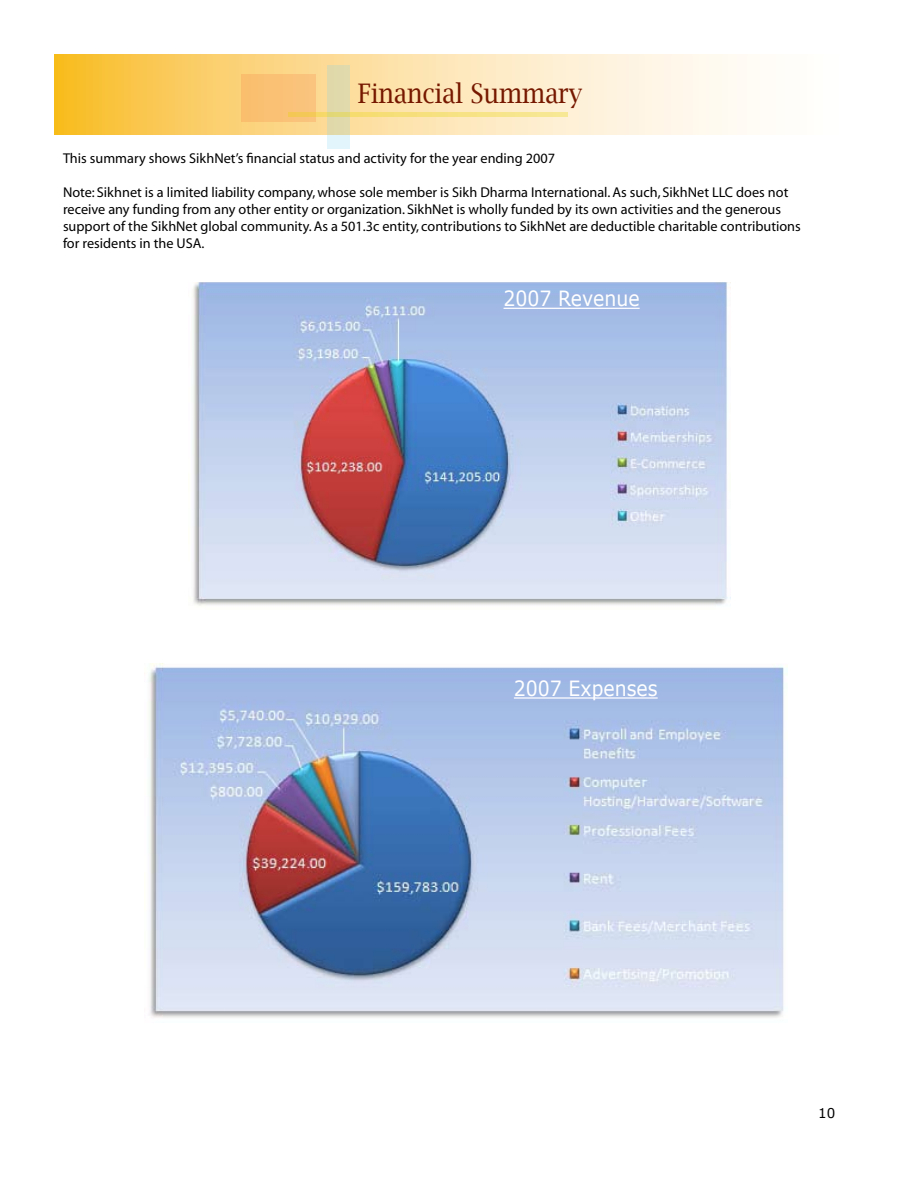
<style>
.page{position:relative;width:918px;height:1188px;background:#fff}
.page>*{position:absolute;margin:0;border:0;box-sizing:border-box;transform-origin:0 0}
.t1{font:27px "Lucida Bright";color:#761800;scale:.9 1}
.t2{font:21px "Verdana";color:#fff;scale:.9 1}
.t3{font:14.25px/17.1px "Myriad";color:#000}
.t4{font:13.5px "Verdana";color:#000}
</style>
<div class="page">
<svg style="left:54px;top:54px;width:693px;height:81px"></svg>
<img style="left:193px;top:282px;width:537px;height:324px">
<img style="left:149px;top:663px;width:638px;height:355px">
<div style="left:242px;top:74px;width:74px;height:48px;background:#fac175"></div>
<svg style="left:328px;top:65px;width:22px;height:84px;fill:#e0d9ac"></svg>
<svg style="left:288px;top:112px;width:280px;height:4px"></svg>
<hr style="left:504px;top:308px;width:136px;height:1px;background:#fff">
<hr style="left:514px;top:697px;width:144px;height:2px;background:#fff">
<h1 class="t1" style="left:358px;top:78px;width:251px">Financial Summary</h1>
<p class="t3" style="left:63px;top:150px;width:494px">This summary shows SikhNet’s financial status and activity for the year ending 2007</p>
<p class="t3" style="left:63px;top:184px;width:739px">Note: Sikhnet is a limited liability company, whose sole member is Sikh Dharma International. As such, SikhNet LLC does not receive any funding from any other entity or organization. SikhNet is wholly funded by its own activities and the generous support of the SikhNet global community. As a 501.3c entity, contributions to SikhNet are deductible charitable contributions for residents in the USA.</p>
<h2 class="t2" style="left:504px;top:285px;width:153px">2007 Revenue</h2>
<h2 class="t2" style="left:514px;top:675px;width:161px">2007 Expenses</h2>
<p class="t4" style="left:818px;top:1104px;width:19px">10</p>
</div>
